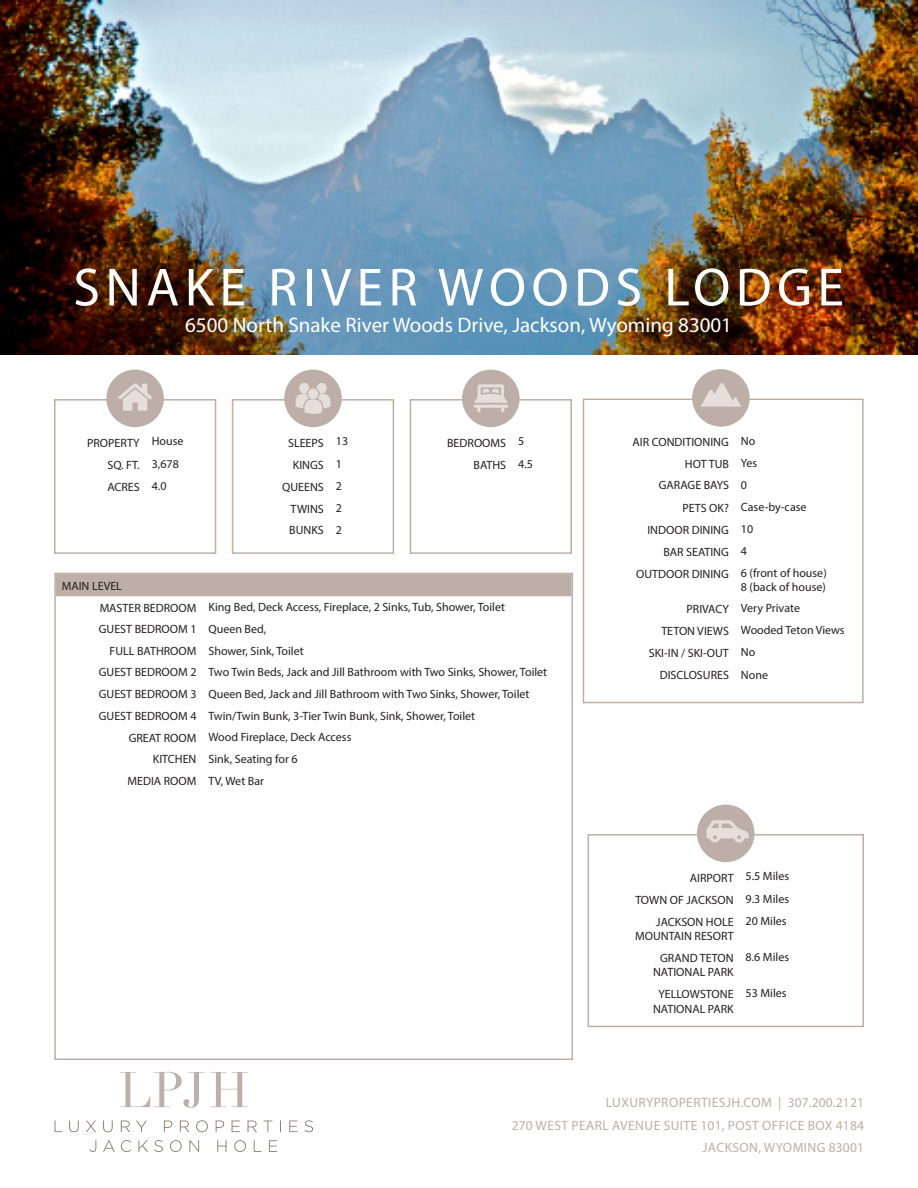
<style>
.page{position:relative;width:918px;height:1188px;background:#fff}
.page>*{position:absolute;margin:0;border:0;box-sizing:border-box;transform-origin:0 0}
.t1{font:54px "Myriad Pro";letter-spacing:.1em;color:#fff}
.t2{font:21px "Myriad Pro";color:#fff}
.t3{font:13.5px/22.5px "Myriad Pro";letter-spacing:.03em;color:#bdafa7;text-align:right}
.t4{font:12px/14.4px "Myriad Pro";color:#231f20;text-align:center}
</style>
<div class="page">
<img style="left:1px;top:0;width:917px;height:355px">
<div style="left:54px;top:399px;width:162px;height:155px;border:2px solid #bdafa7"></div>
<div style="left:232px;top:399px;width:162px;height:155px;border:2px solid #bdafa7"></div>
<div style="left:410px;top:399px;width:162px;height:155px;border:2px solid #bdafa7"></div>
<div style="left:106px;top:370px;width:58px;height:57px;background:#bdafa7;border-radius:50%"></div>
<div style="left:284px;top:370px;width:58px;height:57px;background:#bdafa7;border-radius:50%"></div>
<div style="left:462px;top:370px;width:58px;height:57px;background:#bdafa7;border-radius:50%"></div>
<svg style="left:118px;top:384px;width:34px;height:27px"></svg>
<svg style="left:296px;top:383px;width:34px;height:31px"></svg>
<svg style="left:474px;top:384px;width:34px;height:28px"></svg>
<svg style="left:120px;top:1072px;width:128px;height:36px"></svg>
<svg style="left:89px;top:1140px;width:188px;height:12px"></svg>
<svg style="left:55px;top:1120px;width:258px;height:12px"></svg>
<div style="left:588px;top:834px;width:276px;height:193px;border:2px solid #bdafa7"></div>
<div style="left:697px;top:805px;width:58px;height:57px;background:#bdafa7;border-radius:50%"></div>
<svg style="left:707px;top:820px;width:42px;height:23px"></svg>
<div style="left:583px;top:399px;width:281px;height:304px;border:2px solid #bdafa7"></div>
<div style="left:692px;top:369px;width:58px;height:58px;background:#bdafa7;border-radius:50%"></div>
<svg style="left:701px;top:383px;width:40px;height:24px"></svg>
<div style="left:57px;top:576px;width:513px;height:20px;background:#bdafa7"></div>
<div style="left:54px;top:573px;width:519px;height:487px;border:2px solid #bdafa7"></div>
<p class="t1" style="left:73px;top:254px;width:772px">SNAKE RIVER WOODS LODGE</p>
<p class="t2" style="left:185px;top:312px;width:548px">6500 North Snake River Woods Drive, Jackson, Wyoming 83001</p>
<p class="t4" style="left:87px;top:435px;width:54px">PROPERTY</p>
<p class="t4" style="left:152px;top:434px;width:33px">House</p>
<p class="t4" style="left:107px;top:457px;width:34px">SQ. FT.</p>
<p class="t4" style="left:152px;top:456px;width:29px">3,678</p>
<p class="t4" style="left:107px;top:479px;width:34px">ACRES</p>
<p class="t4" style="left:152px;top:478px;width:16px">4.0</p>
<p class="t4" style="left:288px;top:435px;width:37px">SLEEPS</p>
<p class="t4" style="left:336px;top:434px;width:14px">13</p>
<p class="t4" style="left:293px;top:457px;width:32px">KINGS</p>
<p class="t4" style="left:336px;top:456px;width:8px">1</p>
<p class="t4" style="left:282px;top:479px;width:43px">QUEENS</p>
<p class="t4" style="left:336px;top:478px;width:8px">2</p>
<p class="t4" style="left:291px;top:501px;width:35px">TWINS</p>
<p class="t4" style="left:336px;top:500px;width:8px">2</p>
<p class="t4" style="left:289px;top:522px;width:36px">BUNKS</p>
<p class="t4" style="left:336px;top:522px;width:8px">2</p>
<p class="t4" style="left:447px;top:435px;width:60px">BEDROOMS</p>
<p class="t4" style="left:518px;top:434px;width:8px">5</p>
<p class="t4" style="left:474px;top:457px;width:34px">BATHS</p>
<p class="t4" style="left:518px;top:456px;width:16px">4.5</p>
<p class="t4" style="left:62px;top:579px;width:62px">MAIN LEVEL</p>
<p class="t4" style="left:100px;top:601px;width:98px">MASTER BEDROOM</p>
<p class="t4" style="left:208px;top:600px;width:298px">King Bed, Deck Access, Fireplace, 2 Sinks, Tub, Shower, Toilet</p>
<p class="t4" style="left:99px;top:622px;width:99px">GUEST BEDROOM 1</p>
<p class="t4" style="left:208px;top:622px;width:59px">Queen Bed,</p>
<p class="t4" style="left:110px;top:643px;width:88px">FULL BATHROOM</p>
<p class="t4" style="left:208px;top:643px;width:97px">Shower, Sink, Toilet</p>
<p class="t4" style="left:99px;top:665px;width:99px">GUEST BEDROOM 2</p>
<p class="t4" style="left:208px;top:665px;width:340px">Two Twin Beds, Jack and Jill Bathroom with Two Sinks, Shower, Toilet</p>
<p class="t4" style="left:99px;top:687px;width:99px">GUEST BEDROOM 3</p>
<p class="t4" style="left:208px;top:687px;width:323px">Queen Bed, Jack and Jill Bathroom with Two Sinks, Shower, Toilet</p>
<p class="t4" style="left:99px;top:708px;width:99px">GUEST BEDROOM 4</p>
<p class="t4" style="left:208px;top:708px;width:268px">Twin/Twin Bunk, 3-Tier Twin Bunk, Sink, Shower, Toilet</p>
<p class="t4" style="left:129px;top:731px;width:69px">GREAT ROOM</p>
<p class="t4" style="left:208px;top:730px;width:144px">Wood Fireplace, Deck Access</p>
<p class="t4" style="left:153px;top:752px;width:45px">KITCHEN</p>
<p class="t4" style="left:208px;top:752px;width:91px">Sink, Seating for 6</p>
<p class="t4" style="left:128px;top:774px;width:70px">MEDIA ROOM</p>
<p class="t4" style="left:208px;top:774px;width:57px">TV, Wet Bar</p>
<p class="t4" style="left:632px;top:435px;width:98px">AIR CONDITIONING</p>
<p class="t4" style="left:741px;top:434px;width:16px">No</p>
<p class="t4" style="left:685px;top:457px;width:46px">HOT TUB</p>
<p class="t4" style="left:741px;top:456px;width:18px">Yes</p>
<p class="t4" style="left:659px;top:478px;width:72px">GARAGE BAYS</p>
<p class="t4" style="left:741px;top:478px;width:8px">0</p>
<p class="t4" style="left:682px;top:500px;width:48px">PETS OK?</p>
<p class="t4" style="left:741px;top:499px;width:67px">Case-by-case</p>
<p class="t4" style="left:647px;top:522px;width:83px">INDOOR DINING</p>
<p class="t4" style="left:741px;top:521px;width:14px">10</p>
<p class="t4" style="left:663px;top:544px;width:67px">BAR SEATING</p>
<p class="t4" style="left:741px;top:543px;width:8px">4</p>
<p class="t4" style="left:636px;top:566px;width:94px">OUTDOOR DINING</p>
<p class="t4" style="left:741px;top:565px;width:87px">6 (front of house)</p>
<p class="t4" style="left:741px;top:580px;width:86px">8 (back of house)</p>
<p class="t4" style="left:687px;top:602px;width:44px">PRIVACY</p>
<p class="t4" style="left:741px;top:601px;width:61px">Very Private</p>
<p class="t4" style="left:661px;top:624px;width:69px">TETON VIEWS</p>
<p class="t4" style="left:741px;top:623px;width:105px">Wooded Teton Views</p>
<p class="t4" style="left:649px;top:646px;width:82px">SKI-IN / SKI-OUT</p>
<p class="t4" style="left:741px;top:645px;width:16px">No</p>
<p class="t4" style="left:660px;top:668px;width:71px">DISCLOSURES</p>
<p class="t4" style="left:741px;top:668px;width:29px">None</p>
<p class="t4" style="left:690px;top:870px;width:45px">AIRPORT</p>
<p class="t4" style="left:746px;top:869px;width:45px">5.5 Miles</p>
<p class="t4" style="left:635px;top:892px;width:100px">TOWN OF JACKSON</p>
<p class="t4" style="left:746px;top:891px;width:45px">9.3 Miles</p>
<p class="t4" style="left:635px;top:914px;width:100px;text-align:right">JACKSON HOLE<br>MOUNTAIN RESORT</p>
<p class="t4" style="left:746px;top:913px;width:43px">20 Miles</p>
<p class="t4" style="left:653px;top:951px;width:82px">GRAND TETON<br>NATIONAL PARK</p>
<p class="t4" style="left:746px;top:950px;width:45px">8.6 Miles</p>
<p class="t4" style="left:653px;top:987px;width:82px">YELLOWSTONE<br>NATIONAL PARK</p>
<p class="t4" style="left:746px;top:986px;width:43px">53 Miles</p>
<p class="t3" style="left:606px;top:1091px;width:260px">LUXURYPROPERTIESJH.COM | 307.200.2121</p>
<p class="t3" style="left:512px;top:1114px;width:354px">270 WEST PEARL AVENUE SUITE 101, POST OFFICE BOX 4184<br>JACKSON, WYOMING 83001</p>
</div>
